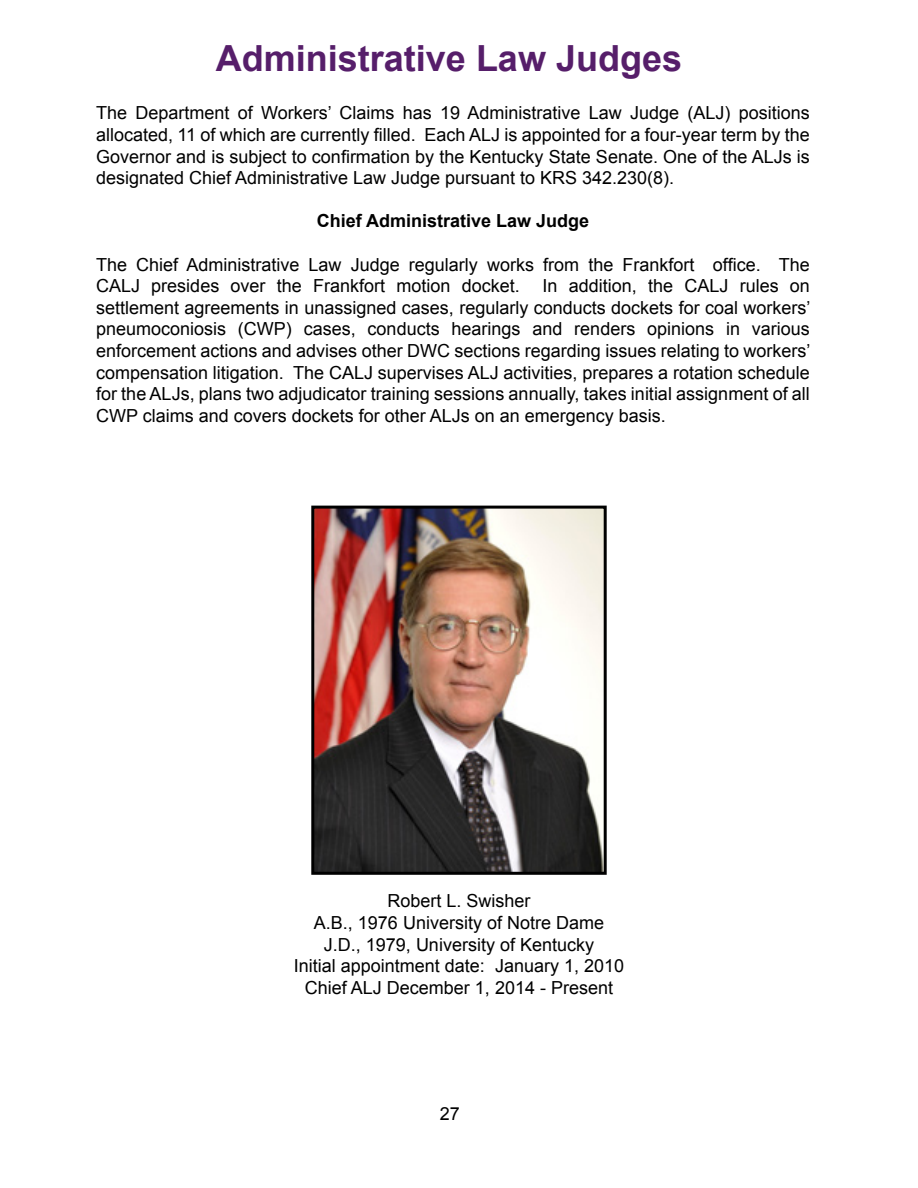
<style>
.page{position:relative;width:918px;height:1188px;background:#fff}
.page>*{position:absolute;margin:0;border:0;box-sizing:border-box;transform-origin:0 0}
.t1{font:700 36px "Arial";color:#561e6a}
.t2{font:18px/21.6px "Arial";color:#000;text-align:justify}
.t3{font:700 18px "Arial";color:#000}
</style>
<div class="page">
<img style="left:315px;top:510px;width:288px;height:361px">
<div style="left:311px;top:506px;width:296px;height:369px;border:3px solid #000"></div>
<h1 class="t1" style="left:216px;top:35px;width:468px">Administrative Law Judges</h1>
<p class="t2" style="left:96px;top:102px;width:715px">The Department of Workers’ Claims has 19 Administrative Law Judge (ALJ) positions allocated, 11 of which are currently filled. Each ALJ is appointed for a four-year term by the Governor and is subject to confirmation by the Kentucky State Senate. One of the ALJs is designated Chief Administrative Law Judge pursuant to KRS 342.230(8).</p>
<p class="t3" style="left:317px;top:209px;width:274px">Chief Administrative Law Judge</p>
<p class="t2" style="left:96px;top:254px;width:715px">The Chief Administrative Law Judge regularly works from the Frankfort office. The<br>CALJ presides over the Frankfort motion docket.</p>
<p class="t2" style="left:96px;top:275px;width:716px;text-indent:446px">In addition, the CALJ rules on settlement agreements in unassigned cases, regularly conducts dockets for coal workers’ pneumoconiosis (CWP) cases, conducts hearings and renders opinions in various enforcement actions and advises other DWC sections regarding issues relating to workers’ compensation litigation. The CALJ supervises ALJ activities, prepares a rotation schedule for the ALJs, plans two adjudicator training sessions annually, takes initial assignment of all CWP claims and covers dockets for other ALJs on an emergency basis.</p>
<p class="t2" style="left:294px;top:890px;width:332px;text-align:center">Robert L. Swisher<br>A.B., 1976 University of Notre Dame J.D., 1979, University of Kentucky<br>Initial appointment date: January 1, 2010<br>Chief ALJ December 1, 2014 - Present</p>
<p class="t2" style="left:440px;top:1103px;width:22px">27</p>
</div>
